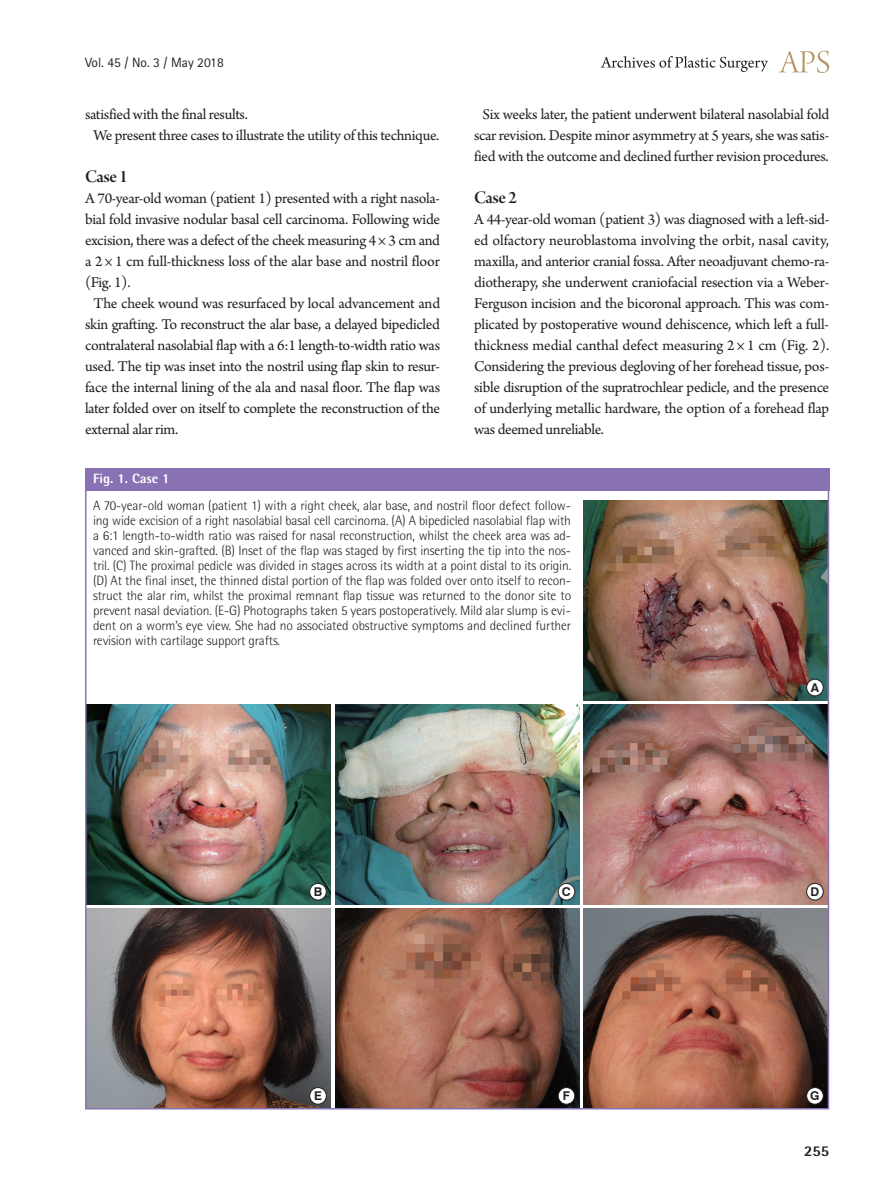
<style>
.page{position:relative;width:893px;height:1191px;background:#fff}
.page>*{position:absolute;margin:0;border:0;box-sizing:border-box;transform-origin:0 0}
.중제목{font:18.75px "Arno Pro Smbd Display";letter-spacing:-.025em;color:#231f20}
.본문_0{font:15.75px/21px "Arno Pro";letter-spacing:-.015em;color:#231f20;text-align:justify}
.본문{font:15.75px/21px "Arno Pro";letter-spacing:-.02em;color:#231f20;text-align:justify}
.t1{font:800 15px "Rotis Semi Sans Std";color:#231f20}
.그림설명{font:300 13.5px/15px "Rotis Semi Sans Std";letter-spacing:-.01em;color:#231f20;text-align:justify}
.t2{font:13.5px "Rotis Sans Serif Std";color:#231f20}
.표그림제목{font:800 13.5px "Rotis Semi Sans Std";color:#fff}
.t3{font:700 12.15px "Swiss 721 BT";color:#231f20}
</style>
<div class="page">
<svg style="left:779px;top:51px;width:50px;height:22px"></svg>
<svg style="left:601px;top:56px;width:167px;height:16px"></svg>
<div style="left:85px;top:468px;width:744px;height:22px;background:#8972b3"></div>
<img style="left:88px;top:704px;width:243px;height:200px">
<img style="left:88px;top:908px;width:243px;height:198px">
<img style="left:335px;top:704px;width:244px;height:200px">
<img style="left:335px;top:908px;width:244px;height:198px">
<img style="left:583px;top:500px;width:243px;height:200px">
<img style="left:583px;top:704px;width:243px;height:200px">
<img style="left:583px;top:908px;width:243px;height:198px">
<div style="left:310px;top:883px;width:16px;height:17px;background:#fff;border-radius:50%"></div>
<div style="left:309px;top:883px;width:17px;height:17px;border:1px solid #231f20;border-radius:50%"></div>
<div style="left:310px;top:1087px;width:16px;height:17px;background:#fff;border-radius:50%"></div>
<div style="left:309px;top:1087px;width:17px;height:17px;border:1px solid #231f20;border-radius:50%"></div>
<div style="left:558px;top:883px;width:17px;height:17px;background:#fff;border-radius:50%"></div>
<div style="left:558px;top:883px;width:17px;height:17px;border:1px solid #231f20;border-radius:50%"></div>
<div style="left:558px;top:1087px;width:17px;height:17px;background:#fff;border-radius:50%"></div>
<div style="left:558px;top:1087px;width:17px;height:17px;border:1px solid #231f20;border-radius:50%"></div>
<div style="left:807px;top:679px;width:16px;height:17px;background:#fff;border-radius:50%"></div>
<div style="left:806px;top:679px;width:17px;height:17px;border:1px solid #231f20;border-radius:50%"></div>
<div style="left:807px;top:883px;width:16px;height:17px;background:#fff;border-radius:50%"></div>
<div style="left:806px;top:883px;width:17px;height:17px;border:1px solid #231f20;border-radius:50%"></div>
<div style="left:807px;top:1087px;width:16px;height:17px;background:#fff;border-radius:50%"></div>
<div style="left:806px;top:1087px;width:17px;height:17px;border:1px solid #231f20;border-radius:50%"></div>
<p class="t2" style="left:85px;top:54px;width:140px">Vol. 45 / No. 3 / May 2018</p>
<p class="본문" style="left:85px;top:105px;width:164px">satisfied with the final results.</p>
<p class="본문" style="left:94px;top:126px;width:347px">We present three cases to illustrate the utility of this technique.</p>
<p class="중제목" style="left:85px;top:166px;width:44px">Case 1</p>
<p class="본문_0" style="left:85px;top:189px;width:357px">A 70-year-old woman (patient 1) presented with a right nasola&shy;bial fold invasive nodular basal cell carcinoma. Following wide excision, there was a defect of the cheek measuring 4 × 3 cm and a 2 × 1 cm full-thickness loss of the alar base and nostril floor (Fig. 1).</p>
<p class="본문" style="left:85px;top:294px;width:357px;text-indent:9px">The cheek wound was resurfaced by local advancement and skin grafting. To reconstruct the alar base, a delayed bipedicled contralateral nasolabial flap with a 6:1 length-to-width ratio was used. The tip was inset into the nostril using flap skin to resur&shy;face the internal lining of the ala and nasal floor. The flap was later folded over on itself to complete the reconstruction of the external alar rim.</p>
<p class="본문" style="left:474px;top:105px;width:357px;text-align:center">Six weeks later, the patient underwent bilateral nasolabial fold scar revision. Despite minor asymmetry at 5 years, she was satis&shy;fied with the outcome and declined further revision procedures.</p>
<p class="중제목" style="left:474px;top:187px;width:44px">Case 2</p>
<p class="본문_0" style="left:474px;top:210px;width:357px">A 44-year-old woman (patient 3) was diagnosed with a left-sid&shy;ed olfactory neuroblastoma involving the orbit, nasal cavity, maxilla, and anterior cranial fossa. After neoadjuvant chemo-ra&shy;diotherapy, she underwent craniofacial resection via a Weber-Ferguson incision and the bicoronal approach. This was com&shy;plicated by postoperative wound dehiscence, which left a full&shy;thickness medial canthal defect measuring 2 × 1 cm (Fig. 2).<br>Considering the previous degloving of her forehead tissue, pos&shy;sible disruption of the supratrochlear pedicle, and the presence of underlying metallic hardware, the option of a forehead flap was deemed unreliable.</p>
<p class="표그림제목" style="left:93px;top:470px;width:78px">Fig. 1. Case 1</p>
<p class="그림설명" style="left:93px;top:498px;width:480px">A 70-year-old woman (patient 1) with a right cheek, alar base, and nostril floor defect follow&shy;ing wide excision of a right nasolabial basal cell carcinoma. (A) A bipedicled nasolabial flap with a 6:1 length-to-width ratio was raised for nasal reconstruction, whilst the cheek area was ad&shy;vanced and skin-grafted. (B) Inset of the flap was staged by first inserting the tip into the nos&shy;tril. (C) The proximal pedicle was divided in stages across its width at a point distal to its origin. (D) At the final inset, the thinned distal portion of the flap was folded over onto itself to recon&shy;struct the alar rim, whilst the proximal remnant flap tissue was returned to the donor site to prevent nasal deviation. (E-G) Photographs taken 5 years postoperatively. Mild alar slump is evi&shy;dent on a worm’s eye view. She had no associated obstructive symptoms and declined further revision with cartilage support grafts.</p>
<p class="t3" style="left:811px;top:680px;width:10px">A</p>
<p class="t3" style="left:314px;top:884px;width:10px">B</p>
<p class="t3" style="left:562px;top:884px;width:10px">C</p>
<p class="t3" style="left:810px;top:884px;width:10px">D</p>
<p class="t3" style="left:314px;top:1088px;width:9px">E</p>
<p class="t3" style="left:563px;top:1088px;width:9px">F</p>
<p class="t3" style="left:810px;top:1088px;width:11px">G</p>
<p class="t1" style="left:804px;top:1141px;width:27px">255</p>
</div>
